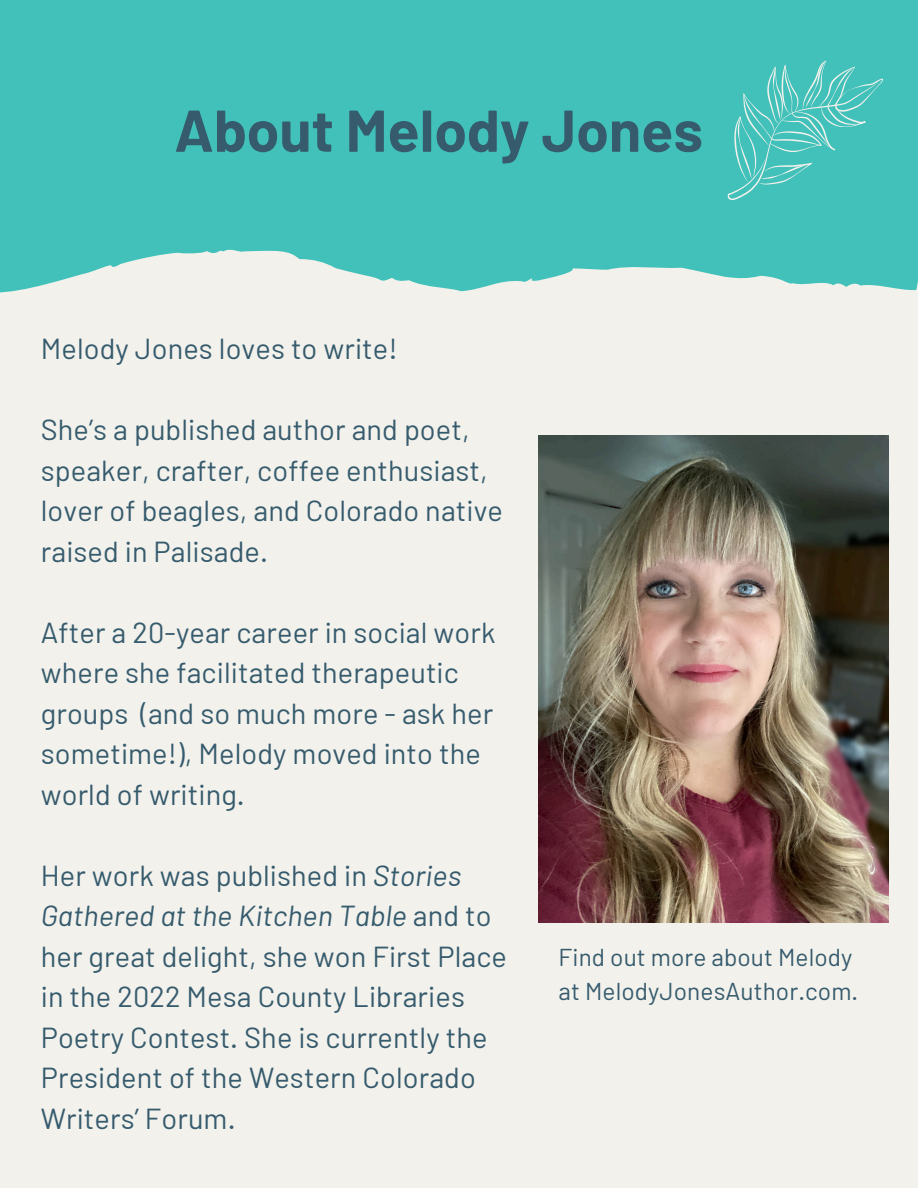
<style>
.page{position:relative;width:918px;height:1188px;background:#f2f1ec}
.page>*{position:absolute;margin:0;border:0;box-sizing:border-box;transform-origin:0 0}
.t1{font:700 58.8px "Barlow";color:#365b6d}
.t2{font:28.95px/40.5px "Barlow";letter-spacing:.005em;color:#365b6d}
.t3{font:24.45px/33.8px "Barlow";letter-spacing:.005em;color:#365b6d}
.s1{font-style:italic}
</style>
<div class="page">
<svg style="left:0;top:0;width:918px;height:293px;background:#4dc4bd"></svg>
<img style="left:539px;top:435px;width:350px;height:487px">
<svg style="left:723px;top:61px;width:161px;height:139px;background:#51c5be"></svg>
<h1 class="t1" style="left:174px;top:93px;width:530px">About Melody Jones</h1>
<h2 class="t2" style="left:41px;top:328px;width:358px">Melody Jones loves to write!</h2>
<h2 class="t2" style="left:41px;top:409px;width:464px">She’s a published author and poet, speaker, crafter, coffee enthusiast, lover of beagles, and Colorado native raised in Palisade.</h2>
<h2 class="t2" style="left:41px;top:611px;width:456px">After a 20-year career in social work where she facilitated therapeutic groups (and so much more - ask her sometime!), Melody moved into the world of writing.</h2>
<h2 class="t2" style="left:41px;top:854px;width:468px">Her work was published in <span class="s1">Stories<br>Gathered at the Kitchen Table</span> and to her great delight, she won First Place in the 2022 Mesa County Libraries<br>Poetry Contest. She is currently the<br>President of the Western Colorado<br>Writers’ Forum.</h2>
<p class="t3" style="left:559px;top:939px;width:301px">Find out more about Melody at MelodyJonesAuthor.com.</p>
</div>
